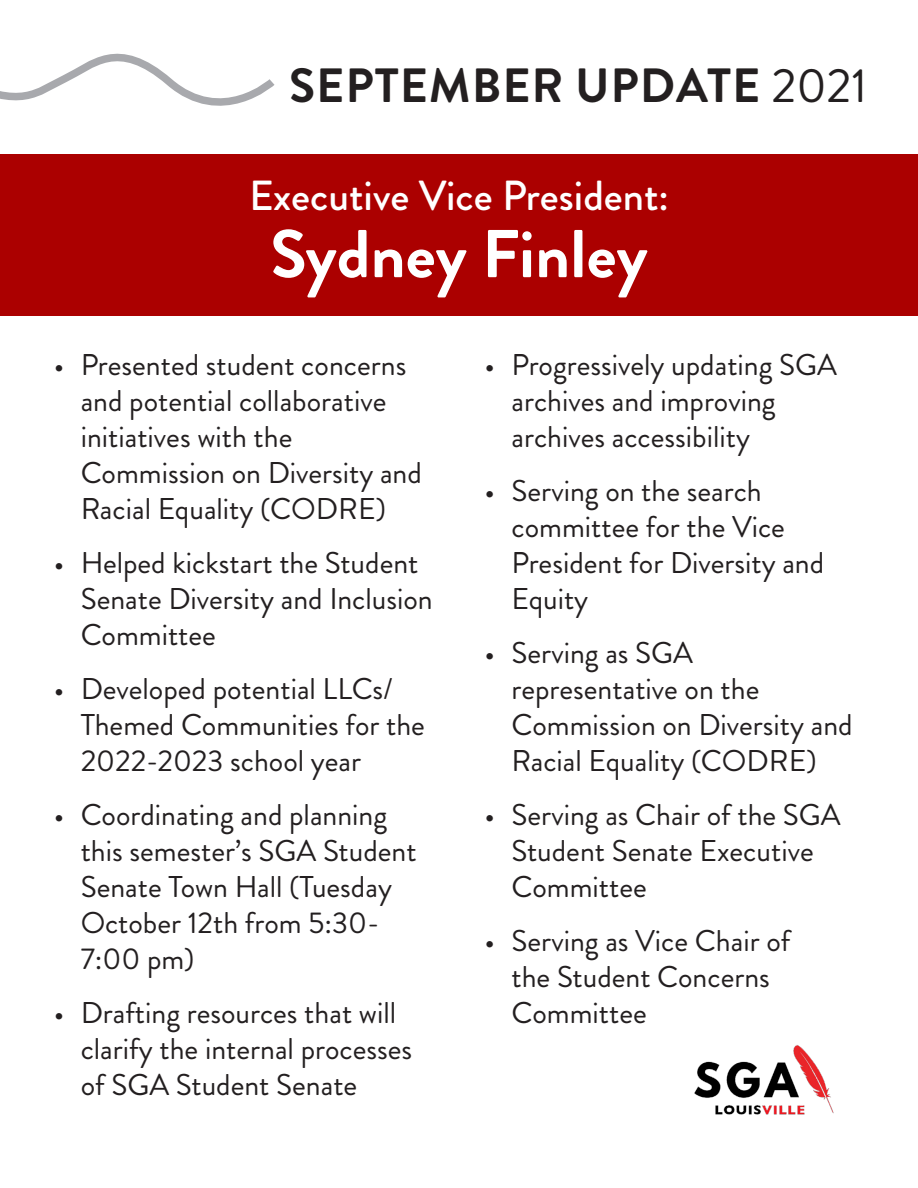
<style>
.page{position:relative;width:918px;height:1188px;background:#fff}
.page>*{position:absolute;margin:0;border:0;box-sizing:border-box;transform-origin:0 0}
.t1{font:700 67.5px "Brandon Grotesque";color:#fff}
.t2{font:700 48px "Brandon Grotesque";letter-spacing:.02em;color:#231f20}
.t3{font:500 42px "Brandon Grotesque";color:#fff}
.t4{font:30px/36px "Brandon Grotesque";color:#231f20}
.s1{font-weight:400}
</style>
<div class="page">
<div style="left:0;top:154px;width:918px;height:162px;background:#ab0000"></div>
<img style="left:694px;top:1045px;width:140px;height:70px">
<svg style="left:0;top:53px;width:275px;height:53px"></svg>
<p class="t2" style="left:289px;top:52px;width:579px">SEPTEMBER UPDATE <span class="s1">2021</span></p>
<p class="t3" style="left:249px;top:166px;width:421px">Executive Vice President:</p>
<p class="t1" style="left:270px;top:207px;width:379px">Sydney Finley</p>
<p class="t4" style="left:81px;top:347px;width:343px;text-indent:-27px">• Presented student concerns and potential collaborative initiatives with the<br>Commission on Diversity and<br>Racial Equality (CODRE)</p>
<p class="t4" style="left:81px;top:545px;width:354px;text-indent:-27px">• Helped kickstart the Student<br>Senate Diversity and Inclusion<br>Committee</p>
<p class="t4" style="left:81px;top:671px;width:346px;text-indent:-27px">• Developed potential LLCs/<br>Themed Communities for the<br>2022-2023 school year</p>
<p class="t4" style="left:81px;top:797px;width:337px;text-indent:-27px">• Coordinating and planning this semester’s SGA Student<br>Senate Town Hall (Tuesday<br>October 12th from 5:30-<br>7:00 pm)</p>
<p class="t4" style="left:81px;top:995px;width:333px;text-indent:-27px">• Drafting resources that will clarify the internal processes of SGA Student Senate</p>
<p class="t4" style="left:512px;top:347px;width:327px;text-indent:-27px">• Progressively updating SGA archives and improving archives accessibility</p>
<p class="t4" style="left:512px;top:473px;width:314px;text-indent:-27px">• Serving on the search committee for the Vice<br>President for Diversity and<br>Equity</p>
<p class="t4" style="left:512px;top:635px;width:343px;text-indent:-27px">• Serving as SGA representative on the<br>Commission on Diversity and<br>Racial Equality (CODRE)</p>
<p class="t4" style="left:512px;top:797px;width:331px;text-indent:-27px">• Serving as Chair of the SGA<br>Student Senate Executive<br>Committee</p>
<p class="t4" style="left:512px;top:923px;width:280px;text-indent:-27px">• Serving as Vice Chair of the Student Concerns<br>Committee</p>
</div>
